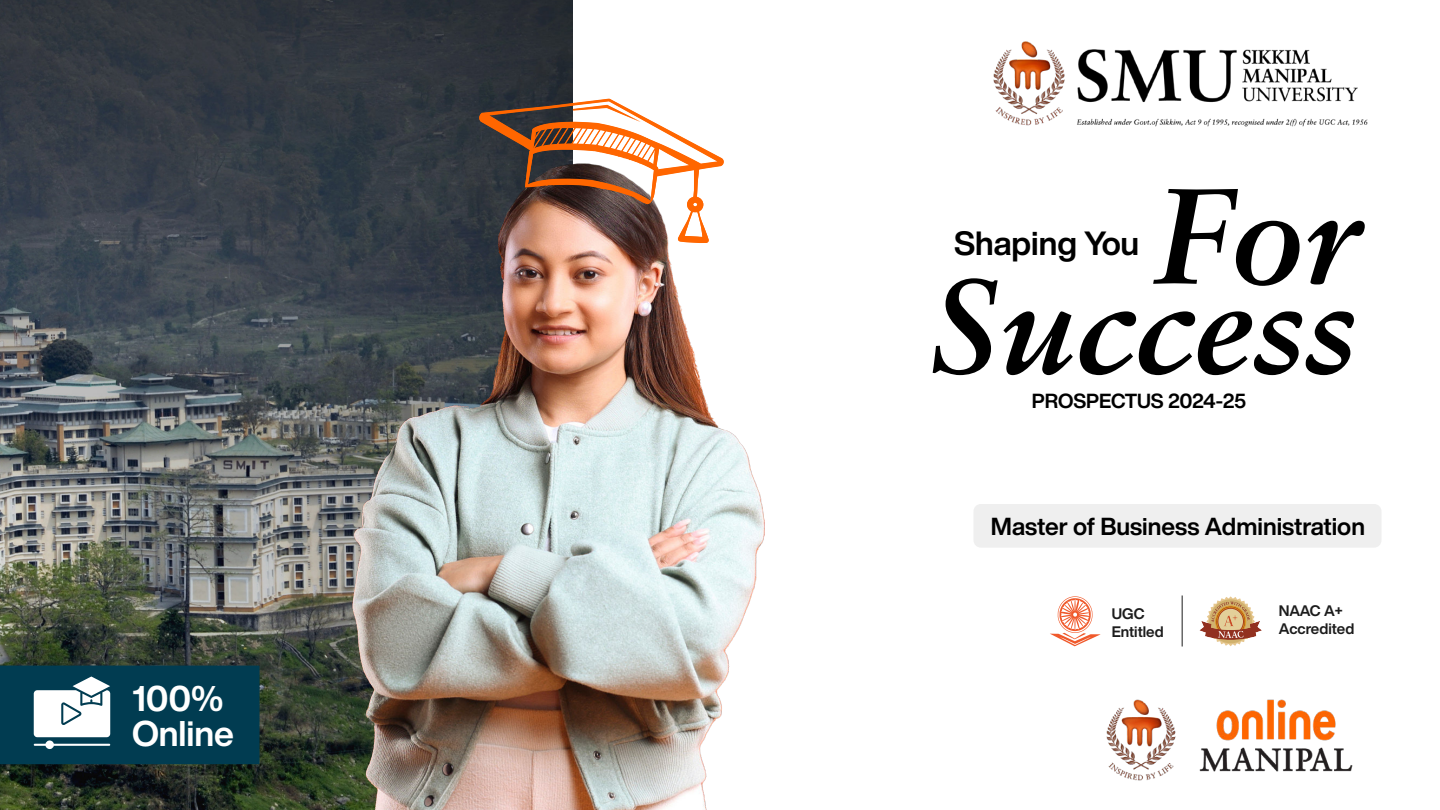
<style>
.page{position:relative;width:1440px;height:810px;background:#fff}
.page>*{position:absolute;margin:0;border:0;box-sizing:border-box;transform-origin:0 0}
.t1{font:italic 700 135.9px "Sabon LT Std";color:#000}
.t2{font:italic 700 132.98px "Sabon LT Std";color:#000}
.t3{font:700 35.1px/34.3px "Helvetica Now Display";letter-spacing:-.005em;color:#fff}
.t4{font:700 33px "Helvetica Now Display";color:#000}
.t5{font:700 24.22px "Helvetica Now Display";color:#000}
.t6{font:700 20.02px "Helvetica Now Display";letter-spacing:-.01em;color:#000}
.t7{font:700 15px/18px "Helvetica Now Display";color:#1c1c1c}
</style>
<div class="page">
<img style="left:0;top:0;width:572px;height:810px">
<img style="left:993px;top:41px;width:375px;height:85px">
<img style="left:1106px;top:699px;width:247px;height:82px">
<hr style="left:1182px;top:595px;width:1px;height:51px;background:#1c1c1c">
<svg style="left:1050px;top:596px;width:51px;height:50px"></svg>
<svg style="left:1199px;top:596px;width:63px;height:50px"></svg>
<svg style="left:0;top:666px;width:260px;height:98px;background:#26596a"></svg>
<div style="left:974px;top:504px;width:408px;height:44px;background:#efefef;border-radius:7px"></div>
<img style="left:352px;top:164px;width:413px;height:646px">
<svg style="left:479px;top:99px;width:245px;height:144px"></svg>
<h3 class="t3" style="left:132px;top:684px;width:104px">100%<br>Online</h3>
<h1 class="t1" style="left:1154px;top:157px;width:204px">For</h1>
<h3 class="t4" style="left:954px;top:229px;width:187px">Shaping You</h3>
<h2 class="t2" style="left:928px;top:249px;width:430px">Success</h2>
<p class="t6" style="left:1032px;top:392px;width:216px">PROSPECTUS 2024-25</p>
<p class="t5" style="left:991px;top:516px;width:376px">Master of Business Administration</p>
<p class="t7" style="left:1112px;top:605px;width:53px">UGC<br>Entitled</p>
<p class="t7" style="left:1279px;top:602px;width:77px">NAAC A+<br>Accredited</p>
</div>
